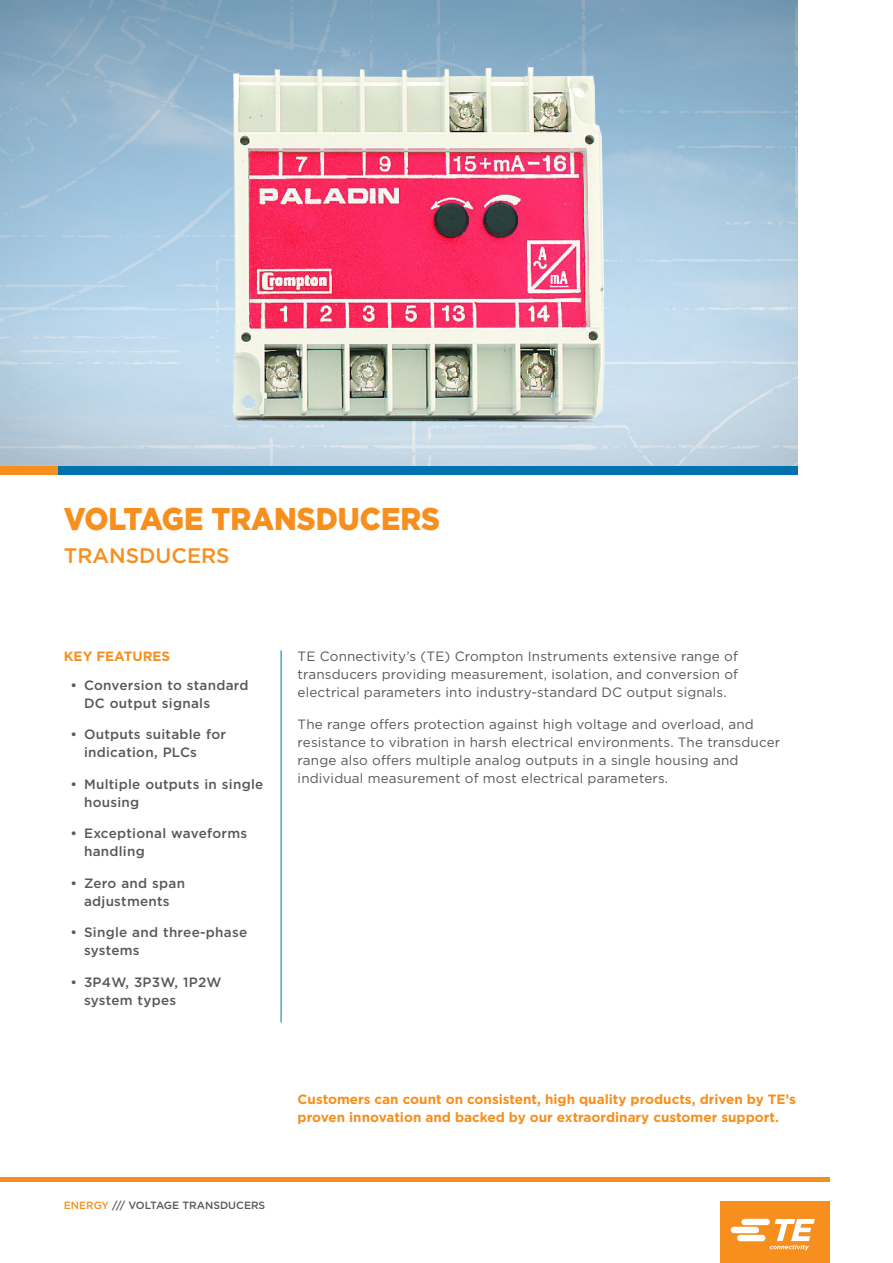
<style>
.page{position:relative;width:893px;height:1263px;background:#fff}
.page>*{position:absolute;margin:0;border:0;box-sizing:border-box;transform-origin:0 0}
.Cover_-_Main_Headlin{font:900 31.5px "Gotham";color:#f68f1e;scale:.92 1}
.Cover_-_Subhead{font:500 21px "Gotham";color:#f68f1e}
.Main_Body_Copy{font:13.5px/18px "Gotham";letter-spacing:.01em;color:#57585a;text-align:justify}
.t1{font:500 13.5px/18px "Gotham";letter-spacing:.02em;color:#57585a}
.Cover_-_Closing_Copy{font:700 13.5px/18px "Gotham";color:#f68f1e}
.KEY_FEATURE__TITLE{font:700 13.5px "Gotham";color:#f68f1e}
.WP_Footer_Info{font:500 10.5px "Gotham";color:#57585a}
.s1{color:#f68f1e}
</style>
<div class="page">
<img style="left:0;top:0;width:797px;height:466px">
<hr style="left:281px;top:650px;width:1px;height:372px;background:#0073ae">
<div style="left:0;top:466px;width:58px;height:9px;background:#f68f1e"></div>
<div style="left:58px;top:466px;width:739px;height:9px;background:#0073ae"></div>
<hr style="left:0;top:1178px;width:829px;height:4px;background:#f68f1e">
<div style="left:720px;top:1201px;width:109px;height:62px;background:#f68f1e"></div>
<svg style="left:731px;top:1219px;width:84px;height:31px"></svg>
<img style="left:224px;top:65px;width:382px;height:368px">
<p class="Cover_-_Main_Headlin" style="left:64px;top:497px;width:410px">VOLTAGE TRANSDUCERS</p>
<p class="Cover_-_Subhead" style="left:64px;top:542px;width:167px">TRANSDUCERS</p>
<p class="KEY_FEATURE__TITLE" style="left:64px;top:647px;width:108px">KEY FEATURES</p>
<p class="Main_Body_Copy" style="left:298px;top:647px;width:442px">TE Connectivity’s (TE) Crompton Instruments extensive range of transducers providing measurement, isolation, and conversion of electrical parameters into industry-standard DC output signals.</p>
<p class="Main_Body_Copy" style="left:298px;top:715px;width:484px;text-align:left">The range offers protection against high voltage and overload, and resistance to vibration in harsh electrical environments. The transducer range also offers multiple analog outputs in a single housing and individual measurement of most electrical parameters.</p>
<p class="t1" style="left:84px;top:676px;width:166px;text-indent:-14px">• Conversion to standard<br>DC output signals</p>
<p class="t1" style="left:84px;top:725px;width:144px;text-indent:-14px">• Outputs suitable for indication, PLCs</p>
<p class="t1" style="left:84px;top:775px;width:181px;text-indent:-14px">• Multiple outputs in single housing</p>
<p class="t1" style="left:84px;top:824px;width:165px;text-indent:-14px">• Exceptional waveforms handling</p>
<p class="t1" style="left:71px;top:874px;width:116px;text-align:center">• Zero and span adjustments</p>
<p class="t1" style="left:84px;top:923px;width:165px;text-indent:-14px">• Single and three-phase systems</p>
<p class="t1" style="left:84px;top:973px;width:139px;text-indent:-14px">• 3P4W, 3P3W, 1P2W system types</p>
<p class="WP_Footer_Info" style="left:64px;top:1198px;width:203px"><span class="s1">ENERGY</span> /// VOLTAGE TRANSDUCERS</p>
<p class="Cover_-_Closing_Copy" style="left:298px;top:1090px;width:500px">Customers can count on consistent, high quality products, driven by TE’s proven innovation and backed by our extraordinary customer support.</p>
</div>
